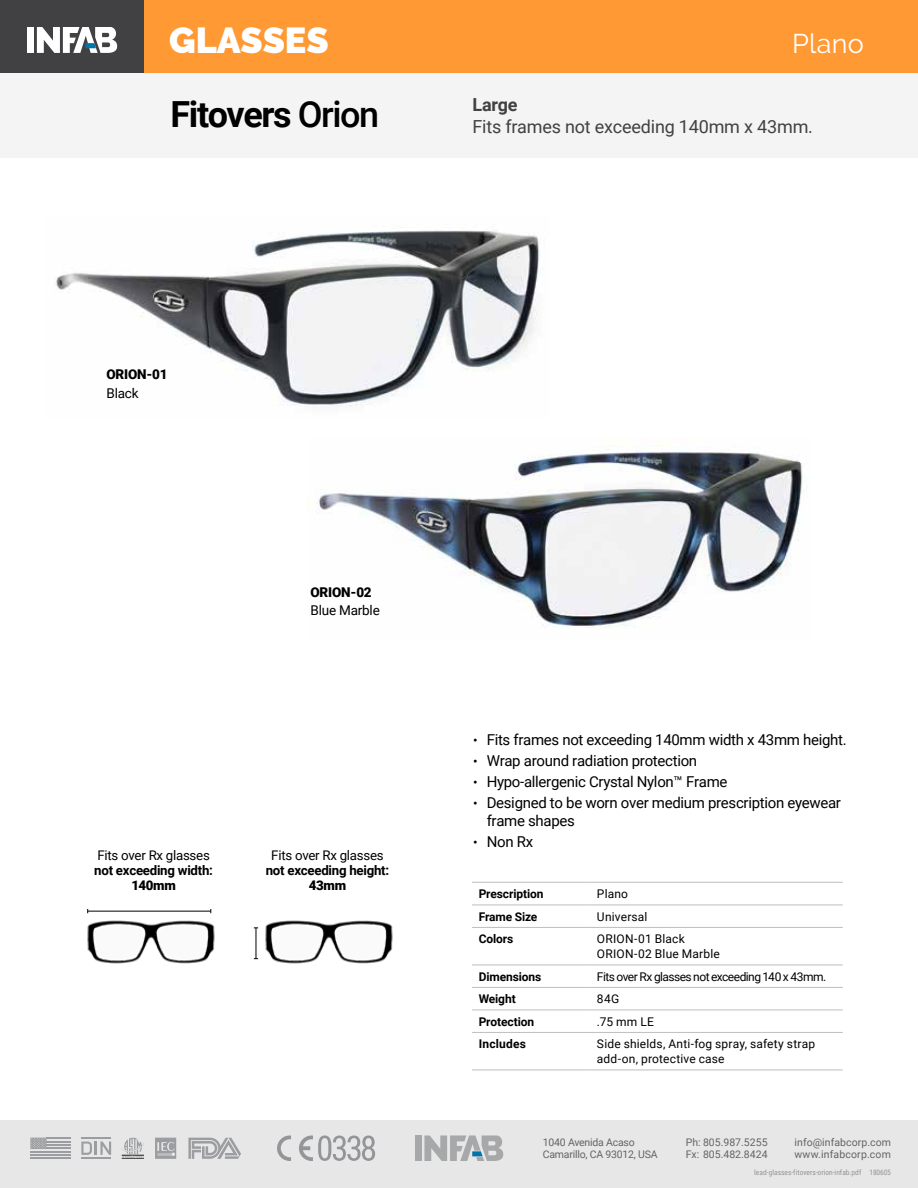
<style>
.page{position:relative;width:918px;height:1188px;background:#fff}
.page>*{position:absolute;margin:0;border:0;box-sizing:border-box;transform-origin:0 0}
.t1{font:700 36px "Roboto";letter-spacing:-.04em;color:#000}
.t2{font:700 36px "Roboto";letter-spacing:.035em;color:#fff}
.t3{font:900 36px "Raleway";letter-spacing:-.04em;color:#fff}
.t4{font:900 36px "Raleway";letter-spacing:-.015em;color:#fff}
.t5{font:27px "Raleway";letter-spacing:.01em;color:#fff}
.t6{font:18px "Roboto";letter-spacing:-.01em;color:#414042}
.t7{font:700 18px "Roboto";letter-spacing:-.01em;color:#414042}
.t8{font:15px/18px "Roboto";letter-spacing:-.02em;color:#000}
.t9{font:900 13.5px "Roboto";letter-spacing:-.015em;color:#000}
.t10{font:13.5px "Roboto";letter-spacing:-.015em;color:#000}
.t11{font:700 13.35px "Roboto";letter-spacing:-.02em;color:#000}
.t12{font:13.35px "Roboto";letter-spacing:-.02em;color:#000}
.t13{font:900 13.35px "Roboto";letter-spacing:-.02em;color:#000}
.t14{font:12px/15px "Roboto";letter-spacing:.015em;color:#000}
.t15{font:700 12px "Roboto";letter-spacing:-.01em;color:#000}
.t16{font:12px "Roboto";letter-spacing:-.045em;color:#000}
.t17{font:700 12px "Roboto";letter-spacing:.02em;color:#000}
.t18{font:10.5px/12.6px "Roboto";color:#636466}
.t19{font:10.5px/12.6px "Roboto";letter-spacing:-.02em;color:#636466}
.t20{font:7.5px "Roboto Condensed";color:#939598}
.s1{font-weight:500}
.s2{font-size:13.5px}
</style>
<div class="page">
<div style="left:0;top:1120px;width:918px;height:68px;background:#e7e7e7"></div>
<hr style="left:81px;top:1138px;width:30px;height:1px;background:#939598">
<hr style="left:81px;top:1157px;width:30px;height:2px;background:#939598">
<svg style="left:81px;top:1142px;width:30px;height:13px"></svg>
<svg style="left:155px;top:1138px;width:21px;height:21px"></svg>
<svg style="left:122px;top:1138px;width:22px;height:21px"></svg>
<svg style="left:188px;top:1138px;width:53px;height:21px"></svg>
<hr style="left:30px;top:1151px;width:41px;height:1px;background:#939598">
<hr style="left:30px;top:1154px;width:41px;height:2px;background:#939598">
<hr style="left:30px;top:1157px;width:41px;height:2px;background:#939598">
<svg style="left:30px;top:1138px;width:41px;height:11px"></svg>
<div style="left:0;top:0;width:144px;height:73px;background:#414042"></div>
<div style="left:27px;top:27px;width:7px;height:26px;background:#fff"></div>
<svg style="left:37px;top:27px;width:80px;height:26px"></svg>
<div style="left:0;top:73px;width:918px;height:85px;background:#f4f4f4"></div>
<svg style="left:277px;top:1135px;width:14px;height:26px"></svg>
<svg style="left:299px;top:1135px;width:76px;height:26px"></svg>
<div style="left:415px;top:1135px;width:7px;height:26px;background:#a7a8a9"></div>
<svg style="left:424px;top:1135px;width:79px;height:26px"></svg>
<div style="left:144px;top:0;width:774px;height:73px;background:#ff9934"></div>
<img style="left:55px;top:230px;width:485px;height:176px">
<img style="left:308px;top:449px;width:495px;height:179px">
<hr style="left:256px;top:928px;width:1px;height:31px;background:#000">
<img style="left:87px;top:920px;width:128px;height:44px">
<img style="left:265px;top:920px;width:128px;height:44px">
<hr style="left:88px;top:911px;width:123px;height:1px;background:#000">
<hr style="left:472px;top:1070px;width:118px;height:1px;background:#bcbec0">
<hr style="left:590px;top:1070px;width:253px;height:1px;background:#bcbec0">
<hr style="left:472px;top:905px;width:118px;height:1px;background:#bcbec0">
<hr style="left:590px;top:905px;width:253px;height:1px;background:#bcbec0">
<hr style="left:472px;top:927px;width:118px;height:1px;background:#bcbec0">
<hr style="left:590px;top:927px;width:253px;height:1px;background:#bcbec0">
<hr style="left:472px;top:965px;width:118px;height:1px;background:#bcbec0">
<hr style="left:590px;top:965px;width:253px;height:1px;background:#bcbec0">
<hr style="left:472px;top:987px;width:118px;height:1px;background:#bcbec0">
<hr style="left:590px;top:987px;width:253px;height:1px;background:#bcbec0">
<hr style="left:472px;top:1010px;width:118px;height:1px;background:#bcbec0">
<hr style="left:590px;top:1010px;width:253px;height:1px;background:#bcbec0">
<hr style="left:472px;top:1032px;width:118px;height:1px;background:#bcbec0">
<hr style="left:590px;top:1032px;width:253px;height:1px;background:#bcbec0">
<hr style="left:472px;top:882px;width:118px;height:1px;background:#bcbec0">
<hr style="left:590px;top:882px;width:253px;height:1px;background:#bcbec0">
<h1 class="t3" style="left:169px;top:19px;width:169px">BARRIERS</h1>
<h1 class="t4" style="left:169px;top:19px;width:161px">GLASSES</h1>
<h1 class="t2" style="left:715px;top:13px;width:179px">BARRIERS</h1>
<h2 class="t5" style="left:792px;top:27px;width:73px">Plano</h2>
<h1 class="t1" style="left:171px;top:89px;width:210px">Fitovers <span class="s1">Orion</span></h1>
<p class="t7" style="left:472px;top:92px;width:47px">Large</p>
<p class="t6" style="left:472px;top:114px;width:342px">Fits frames not exceeding 140mm x 43mm.</p>
<p class="t9" style="left:106px;top:365px;width:63px">ORION-01</p>
<p class="t10" style="left:106px;top:383px;width:34px">Black</p>
<p class="t9" style="left:311px;top:583px;width:63px">ORION-02</p>
<p class="t10" style="left:311px;top:601px;width:71px">Blue Marble</p>
<p class="t12" style="left:97px;top:845px;width:114px">Fits over Rx glasses</p>
<p class="t11" style="left:94px;top:861px;width:120px">not exceeding width:</p>
<p class="t13" style="left:131px;top:876px;width:46px">140mm</p>
<p class="t12" style="left:271px;top:845px;width:114px">Fits over Rx glasses</p>
<p class="t11" style="left:266px;top:861px;width:125px">not exceeding height:</p>
<p class="t13" style="left:309px;top:876px;width:39px">43mm</p>
<p class="t8" style="left:473px;top:730px;width:375px"><span class="s2">•</span> Fits frames not exceeding 140mm width x 43mm height.</p>
<p class="t8" style="left:473px;top:751px;width:226px"><span class="s2">•</span> Wrap around radiation protection</p>
<p class="t8" style="left:473px;top:772px;width:256px"><span class="s2">•</span> Hypo-allergenic Crystal Nylon™ Frame</p>
<p class="t8" style="left:487px;top:793px;width:356px;text-indent:-14px"><span class="s2">•</span> Designed to be worn over medium prescription eyewear frame shapes</p>
<p class="t8" style="left:473px;top:832px;width:61px"><span class="s2">•</span> Non Rx</p>
<p class="t15" style="left:479px;top:885px;width:66px">Prescription</p>
<p class="t14" style="left:597px;top:886px;width:33px">Plano</p>
<p class="t15" style="left:479px;top:908px;width:60px">Frame Size</p>
<p class="t14" style="left:597px;top:908px;width:52px">Universal</p>
<p class="t15" style="left:479px;top:931px;width:36px">Colors</p>
<p class="t14" style="left:597px;top:931px;width:125px">ORION-01 Black<br>ORION-02 Blue Marble</p>
<p class="t15" style="left:479px;top:968px;width:64px">Dimensions</p>
<p class="t16" style="left:597px;top:968px;width:231px">Fits over Rx glasses not exceeding 140 x 43mm.</p>
<p class="t15" style="left:479px;top:991px;width:39px">Weight</p>
<p class="t14" style="left:597px;top:991px;width:24px">84G</p>
<p class="t15" style="left:479px;top:1013px;width:57px">Protection</p>
<p class="t14" style="left:597px;top:1013px;width:59px">.75 mm LE</p>
<p class="t17" style="left:479px;top:1036px;width:49px">Includes</p>
<p class="t14" style="left:597px;top:1036px;width:220px">Side shields, Anti-fog spray, safety strap add-on, protective case</p>
<p class="t19" style="left:543px;top:1135px;width:116px">1040 Avenida Acaso<br>Camarillo, CA 93012, USA</p>
<p class="t18" style="left:795px;top:1135px;width:98px">info@infabcorp.com www.infabcorp.com</p>
<p class="t18" style="left:686px;top:1135px;width:83px">Ph: 805.987.5255<br>Fx: 805.482.8424</p>
<p class="t20" style="left:754px;top:1167px;width:138px">lead-glasses-fitovers-orion-infab.pdf 180605</p>
</div>
